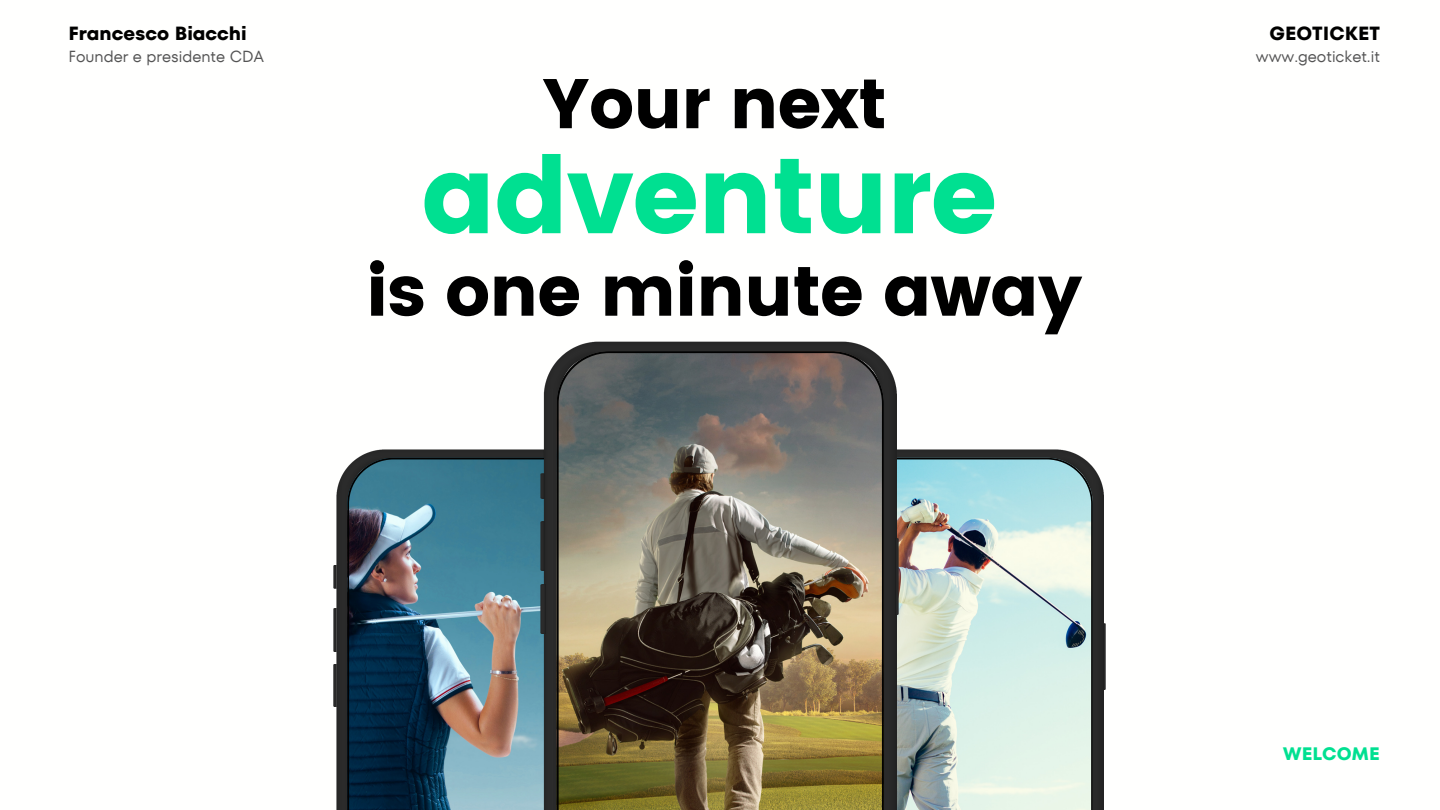
<style>
.page{position:relative;width:1440px;height:810px;background:#fff}
.page>*{position:absolute;margin:0;border:0;box-sizing:border-box;transform-origin:0 0}
.t1{font:107.1px "Poppins";letter-spacing:-.015em;color:#00e091}
.t2{font:70.1px "Poppins";letter-spacing:-.015em;color:#000}
.t3{font:700 19px "TT Fors";color:#000}
.t4{font:700 18px "TT Fors";color:#00e091}
.t5{font:16px "TT Fors";color:#545454}
</style>
<div class="page">
<img style="left:334px;top:449px;width:208px;height:361px">
<img style="left:333px;top:664px;width:4px;height:43px">
<img style="left:333px;top:608px;width:3px;height:44px">
<img style="left:333px;top:566px;width:3px;height:22px">
<img style="left:347px;top:458px;width:195px;height:352px">
<img style="left:896px;top:448px;width:208px;height:362px">
<img style="left:1103px;top:623px;width:3px;height:67px">
<svg style="left:896px;top:458px;width:197px;height:352px;background:#c0d5d0"></svg>
<img style="left:542px;top:341px;width:354px;height:469px">
<img style="left:541px;top:585px;width:4px;height:48px">
<img style="left:541px;top:522px;width:3px;height:49px">
<img style="left:541px;top:473px;width:3px;height:26px">
<img style="left:895px;top:539px;width:4px;height:75px">
<img style="left:557px;top:351px;width:327px;height:459px">
<p class="t3" style="left:68px;top:20px;width:180px">Francesco Biacchi</p>
<p class="t5" style="left:68px;top:45px;width:197px">Founder e presidente CDA</p>
<p class="t2" style="left:542px;top:63px;width:347px">Your next</p>
<p class="t1" style="left:421px;top:134px;width:578px">adventure</p>
<p class="t2" style="left:366px;top:251px;width:718px">is one minute away</p>
<p class="t3" style="left:1269px;top:20px;width:112px">GEOTICKET</p>
<p class="t5" style="left:1256px;top:45px;width:126px">www.geoticket.it</p>
<p class="t4" style="left:1283px;top:741px;width:99px">WELCOME</p>
</div>
